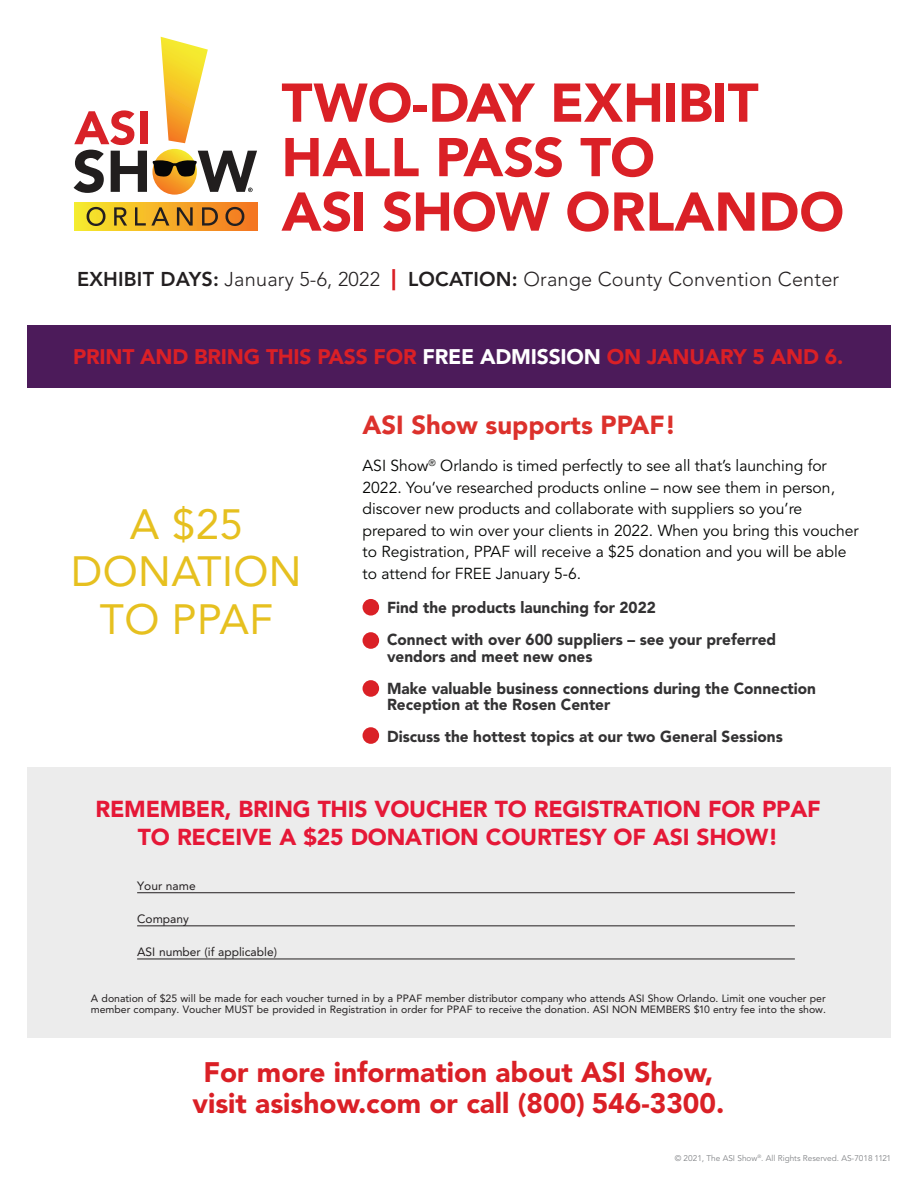
<style>
.page{position:relative;width:918px;height:1188px;background:#fff}
.page>*{position:absolute;margin:0;border:0;box-sizing:border-box;transform-origin:0 0}
.t1{font:900 54px/54.4px "Avenir";color:#da2026}
.t2{font:42px/47.5px "Avenir LT Std";letter-spacing:.01em;color:#e6c01f;text-align:center}
.t3{font:900 28.05px/31.7px "Avenir LT Std";color:#da2026;text-align:center}
.t4{font:900 25.95px "Avenir LT Std";color:#dc312c}
.t5{font:900 22.95px/27.9px "Avenir LT Std";letter-spacing:-.01em;color:#e51837;text-align:center}
.t6{font:900 21px "Avenir LT Std";letter-spacing:-.01em;color:#da2026}
.t7{font:300 19.95px "Avenir LT Std";letter-spacing:.01em;color:#231f20}
.t8{font:15.9px/21.6px "Avenir LT Std";color:#040503}
.t9{font:900 15.9px/16.5px "Avenir LT Std";color:#333233}
.t10{font:12px "Avenir LT Std";color:#231f20}
.t11{font:10.5px/11.4px "Avenir LT Std";color:#231f20}
.t12{font:8.25px "Avenir LT Std";color:#828487}
.s1{font-weight:800}
.s2{font-weight:900;font-size:21.15px;color:#da2026}
.s3{color:#fff}
</style>
<div class="page">
<div style="left:27px;top:768px;width:864px;height:270px;background:#ececec"></div>
<div style="left:27px;top:325px;width:864px;height:62px;background:#4c1b5a"></div>
<hr style="left:137px;top:892px;width:658px;height:1px;background:#231f20">
<hr style="left:137px;top:926px;width:658px;height:1px;background:#231f20">
<hr style="left:137px;top:959px;width:658px;height:1px;background:#231f20">
<div style="left:363px;top:599px;width:16px;height:17px;background:#da2026;border-radius:50%"></div>
<div style="left:363px;top:632px;width:16px;height:17px;background:#da2026;border-radius:50%"></div>
<div style="left:363px;top:680px;width:16px;height:17px;background:#da2026;border-radius:50%"></div>
<div style="left:363px;top:727px;width:16px;height:17px;background:#da2026;border-radius:50%"></div>
<div style="left:74px;top:202px;width:183px;height:29px;background:linear-gradient(to right,#f6ec2c,#f47321)"></div>
<svg style="left:87px;top:207px;width:19px;height:19px"></svg>
<svg style="left:114px;top:207px;width:13px;height:19px"></svg>
<svg style="left:135px;top:207px;width:34px;height:19px"></svg>
<svg style="left:177px;top:207px;width:16px;height:19px"></svg>
<svg style="left:202px;top:207px;width:16px;height:19px"></svg>
<svg style="left:225px;top:207px;width:19px;height:19px"></svg>
<svg style="left:74px;top:37px;width:183px;height:158px"></svg>
<p class="t1" style="left:282px;top:75px;width:564px">TWO-DAY EXHIBIT<br>HALL PASS TO<br>ASI SHOW ORLANDO</p>
<p class="t7" style="left:77px;top:268px;width:764px"><span class="s1">EXHIBIT DAYS:</span> January 5-6, 2022 <span class="s2">|</span> <span class="s1">LOCATION:</span> Orange County Convention Center</p>
<p class="t6" style="left:73px;top:344px;width:772px">PRINT AND BRING THIS PASS FOR <span class="s3">FREE ADMISSION</span> ON JANUARY 5 AND 6.</p>
<p class="t2" style="left:71px;top:501px;width:232px">A $25<br>DONATION<br>TO PPAF</p>
<p class="t4" style="left:363px;top:409px;width:315px">ASI Show supports PPAF!</p>
<p class="t8" style="left:363px;top:455px;width:498px">ASI Show<sup>®</sup> Orlando is timed perfectly to see all that’s launching for 2022. You’ve researched products online – now see them in person, discover new products and collaborate with suppliers so you’re prepared to win over your clients in 2022. When you bring this voucher to Registration, PPAF will receive a $25 donation and you will be able to attend for FREE January 5-6.</p>
<p class="t9" style="left:387px;top:599px;width:270px">Find the products launching for 2022</p>
<p class="t9" style="left:387px;top:631px;width:391px">Connect with over 600 suppliers – see your preferred vendors and meet new ones</p>
<p class="t9" style="left:387px;top:680px;width:430px">Make valuable business connections during the Connection<br>Reception at the Rosen Center</p>
<p class="t9" style="left:387px;top:728px;width:397px">Discuss the hottest topics at our two General Sessions</p>
<p class="t5" style="left:95px;top:795px;width:727px">REMEMBER, BRING THIS VOUCHER TO REGISTRATION FOR PPAF<br>TO RECEIVE A $25 DONATION COURTESY OF ASI SHOW!</p>
<p class="t10" style="left:137px;top:878px;width:60px">Your name</p>
<p class="t10" style="left:137px;top:912px;width:53px">Company</p>
<p class="t10" style="left:137px;top:945px;width:141px">ASI number (if applicable)</p>
<p class="t11" style="left:91px;top:993px;width:737px">A donation of $25 will be made for each voucher turned in by a PPAF member distributor company who attends ASI Show Orlando. Limit one voucher per member company. Voucher MUST be provided in Registration in order for PPAF to receive the donation. ASI NON MEMBERS $10 entry fee into the show.</p>
<p class="t3" style="left:192px;top:1056px;width:533px">For more information about ASI Show, visit asishow.com or call (800) 546-3300.</p>
<p class="t12" style="left:675px;top:1153px;width:218px">© 2021, The ASI Show<sup>®</sup>. All Rights Reserved. AS-7018 1121</p>
</div>
